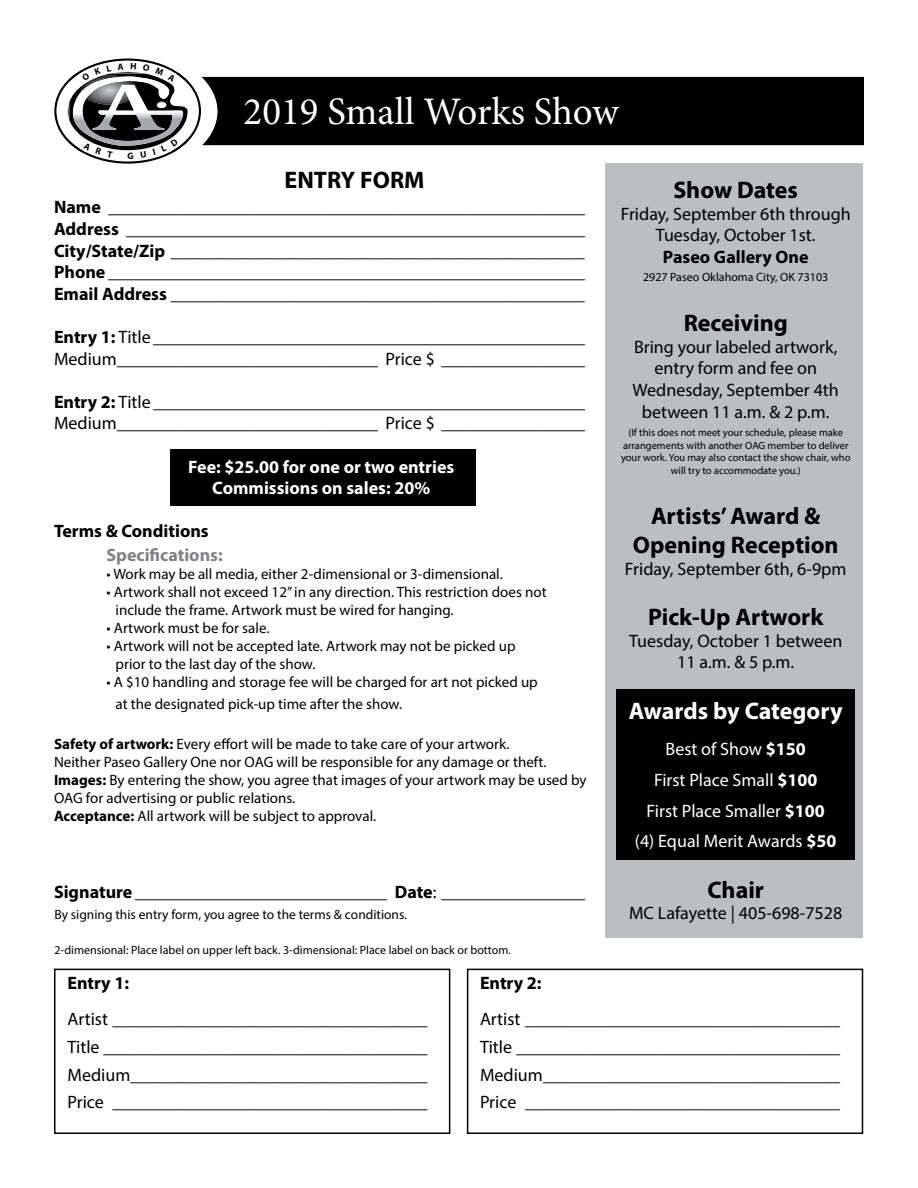
<style>
.page{position:relative;width:918px;height:1188px;background:#fff}
.page>*{position:absolute;margin:0;border:0;box-sizing:border-box;transform-origin:0 0}
.t1{font:39px "Minion Pro";letter-spacing:-.005em;color:#fff}
.t2{font:700 24px/28.8px "Myriad Pro";color:#000;text-align:center}
.t3{font:700 24px "Myriad Pro";letter-spacing:-.005em;color:#fff}
.t4{font:18px/21.6px "Myriad Pro";color:#000;text-align:center}
.t5{font:700 18px/21.6px "Myriad Pro";color:#000;text-align:justify}
.t6{font:18px/30.6px "Myriad Pro";color:#fff;text-align:center}
.t7{font:700 18px/21.6px "Myriad Pro";color:#fff;text-align:center}
.t8{font:700 18px "Myriad Pro";color:#808285}
.t9{font:15px/18px "Myriad Pro";color:#000}
.t10{font:13.5px "Myriad Pro";color:#000}
.t11{font:12px "Myriad Pro";color:#000}
.t12{font:10.5px/12.6px "Myriad Pro";color:#000;text-align:center}
.s1{font-weight:400}
.s2{font-weight:700}
</style>
<div class="page">
<div style="left:171px;top:449px;width:305px;height:57px;background:#000"></div>
<div style="left:606px;top:164px;width:257px;height:774px;background:#bcbec0"></div>
<div style="left:202px;top:77px;width:662px;height:68px;background:#000"></div>
<div style="left:467px;top:969px;width:396px;height:165px;border:2px solid #000"></div>
<div style="left:54px;top:969px;width:396px;height:165px;border:2px solid #000"></div>
<div style="left:617px;top:690px;width:238px;height:170px;background:#000"></div>
<svg style="left:54px;top:58px;width:147px;height:106px"></svg>
<h1 class="t1" style="left:244px;top:85px;width:377px">2019 Small Works Show</h1>
<h2 class="t2" style="left:285px;top:164px;width:142px">ENTRY FORM</h2>
<p class="t5" style="left:54px;top:196px;width:532px">Name _____________________________________________________ Address ___________________________________________________ City/State/Zip ______________________________________________ Phone <span class="s1">_____________________________________________________ </span>Email Address <span class="s1">______________________________________________</span></p>
<p class="t4" style="left:54px;top:326px;width:532px;text-align:left"><span class="s2">Entry 1:</span> Title________________________________________________<br>Medium_____________________________ Price $ ________________</p>
<p class="t4" style="left:54px;top:391px;width:532px;text-align:left"><span class="s2">Entry 2:</span> Title________________________________________________<br>Medium_____________________________ Price $ ________________</p>
<p class="t7" style="left:188px;top:455px;width:268px">Fee: $25.00 for one or two entries<br>Commissions on sales: 20%</p>
<p class="t5" style="left:54px;top:519px;width:156px">Terms &amp; Conditions</p>
<p class="t8" style="left:107px;top:544px;width:118px">Specifications:</p>
<p class="t9" style="left:106px;top:565px;width:398px">• Work may be all media, either 2-dimensional or 3-dimensional.</p>
<p class="t9" style="left:116px;top:583px;width:433px;text-indent:-9px">• Artwork shall not exceed 12” in any direction. This restriction does not include the frame. Artwork must be wired for hanging.</p>
<p class="t9" style="left:106px;top:619px;width:164px">• Artwork must be for sale.</p>
<p class="t9" style="left:116px;top:637px;width:402px;text-indent:-9px">• Artwork will not be accepted late. Artwork may not be picked up prior to the last day of the show.</p>
<p class="t9" style="left:116px;top:671px;width:424px;line-height:21.6px;text-indent:-9px">• A $10 handling and storage fee will be charged for art not picked up at the designated pick-up time after the show.</p>
<p class="t9" style="left:54px;top:734px;width:534px"><span class="s2">Safety of artwork:</span> Every effort will be made to take care of your artwork.<br>Neither Paseo Gallery One nor OAG will be responsible for any damage or theft.<br><span class="s2">Images:</span> By entering the show, you agree that images of your artwork may be used by OAG for advertising or public relations.<br><span class="s2">Acceptance:</span> All artwork will be subject to approval.</p>
<p class="t4" style="left:54px;top:881px;width:532px"><span class="s2">Signature</span> ____________________________ <span class="s2">Date</span>: ________________</p>
<p class="t10" style="left:54px;top:906px;width:354px">By signing this entry form, you agree to the terms &amp; conditions.</p>
<p class="t11" style="left:54px;top:943px;width:458px">2-dimensional: Place label on upper left back. 3-dimensional: Place label on back or bottom.</p>
<h2 class="t2" style="left:673px;top:175px;width:126px">Show Dates</h2>
<p class="t4" style="left:621px;top:202px;width:232px">Friday, September 6th through<br>Tuesday, October 1st.</p>
<p class="t5" style="left:663px;top:245px;width:147px">Paseo Gallery One</p>
<p class="t11" style="left:643px;top:269px;width:187px">2927 Paseo Oklahoma City, OK 73103</p>
<h2 class="t2" style="left:684px;top:308px;width:106px">Receiving</h2>
<p class="t4" style="left:633px;top:336px;width:208px">Bring your labeled artwork, entry form and fee on<br>Wednesday, September 4th between 11 a.m. &amp; 2 p.m.</p>
<p class="t12" style="left:621px;top:426px;width:231px">(If this does not meet your schedule, please make arrangements with another OAG member to deliver your work. You may also contact the show chair, who will try to accommodate you.)</p>
<h2 class="t2" style="left:633px;top:501px;width:207px">Artists’ Award &amp;<br>Opening Reception</h2>
<p class="t4" style="left:625px;top:558px;width:223px">Friday, September 6th, 6-9pm</p>
<h2 class="t2" style="left:648px;top:602px;width:177px">Pick-Up Artwork</h2>
<p class="t4" style="left:629px;top:630px;width:215px">Tuesday, October 1 between<br>11 a.m. &amp; 5 p.m.</p>
<h2 class="t3" style="left:629px;top:695px;width:215px">Awards by Category</h2>
<p class="t6" style="left:635px;top:734px;width:203px">Best of Show <span class="s2">$150<br></span>First Place Small <span class="s2">$100<br></span>First Place Smaller <span class="s2">$100 </span>(4) Equal Merit Awards <span class="s2">$50</span></p>
<h2 class="t2" style="left:707px;top:874px;width:58px">Chair</h2>
<p class="t4" style="left:629px;top:902px;width:215px">MC Lafayette | 405-698-7528</p>
<p class="t5" style="left:68px;top:971px;width:63px">Entry 1:</p>
<p class="t4" style="left:68px;top:1005px;width:361px;line-height:27.6px;text-align:justify">Artist ___________________________________ Title ____________________________________ Medium_________________________________ Price ___________________________________</p>
<p class="t5" style="left:480px;top:971px;width:63px">Entry 2:</p>
<p class="t4" style="left:480px;top:1005px;width:362px;line-height:27.6px;text-align:justify">Artist ___________________________________ Title ____________________________________ Medium_________________________________ Price ___________________________________</p>
</div>
